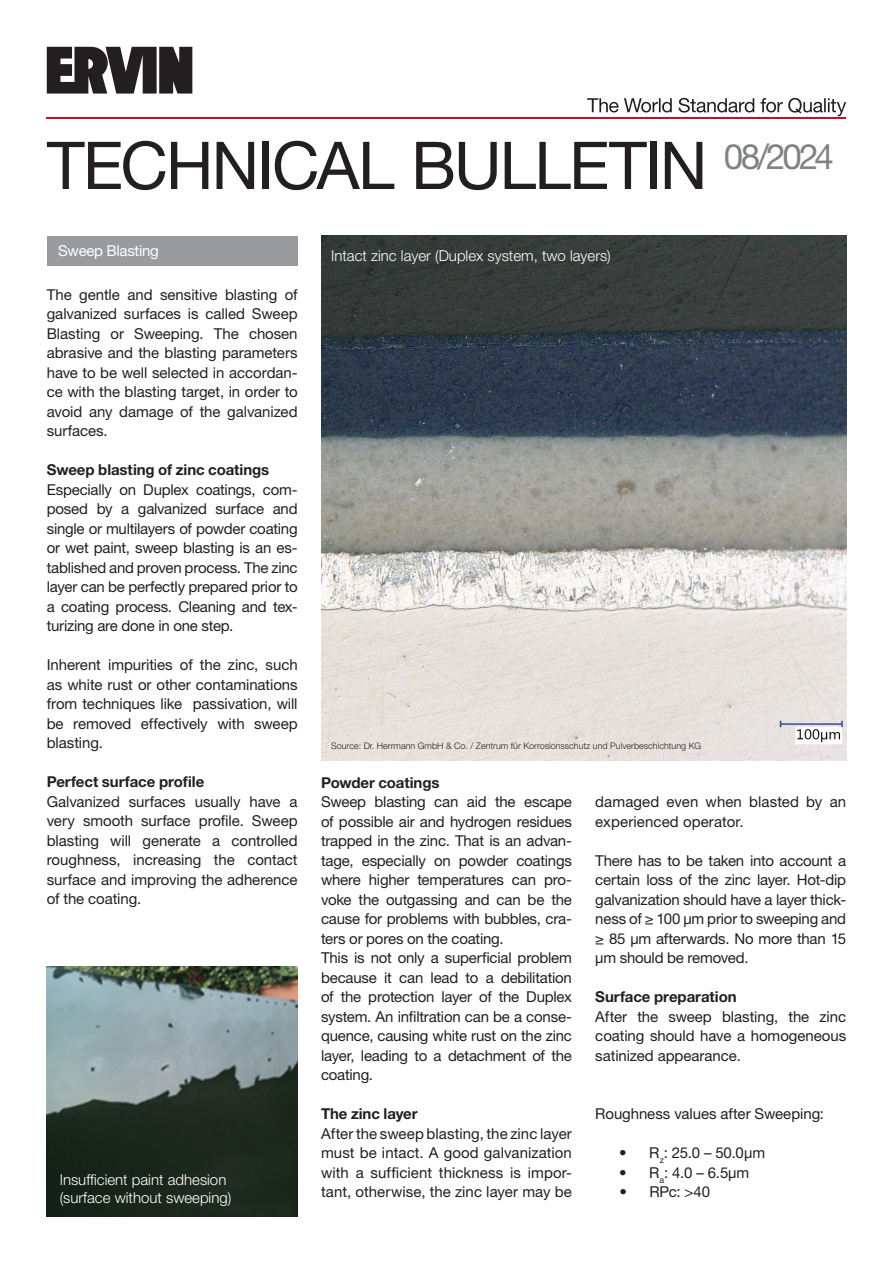
<style>
.page{position:relative;width:893px;height:1263px;background:#fff}
.page>*{position:absolute;margin:0;border:0;box-sizing:border-box;transform-origin:0 0}
.t1{font:66px "Helvetica Neue LT Pro";letter-spacing:-.03em;color:#231f20}
.t2{font:15px/19.5px "Helvetica Neue LT Pro";letter-spacing:-.01em;color:#231f20;text-align:justify}
.t3{font:700 15px "Helvetica Neue LT Pro";letter-spacing:-.005em;color:#231f20}
.t4{font:300 15px/18px "Helvetica Neue LT Pro";color:#fff}
.t5{font:15px "Helvetica Neue LT Pro";letter-spacing:-.02em;color:#fff}
.t6{font:300 9px "Helvetica Neue LT Pro";color:#231f20}
</style>
<div class="page">
<svg style="left:47px;top:47px;width:145px;height:47px"></svg>
<hr style="left:47px;top:117px;width:799px;height:1px;background:#c3102f">
<svg style="left:587px;top:98px;width:259px;height:18px"></svg>
<div style="left:47px;top:236px;width:251px;height:30px;background:#999b9e"></div>
<img style="left:321px;top:236px;width:525px;height:525px">
<img style="left:47px;top:966px;width:251px;height:250px">
<h1 class="t1" style="left:47px;top:126px;width:788px">TECHNICAL BULLETIN <sup>08/2024</sup></h1>
<p class="t5" style="left:58px;top:242px;width:102px">Sweep Blasting</p>
<p class="t4" style="left:331px;top:246px;width:281px">Intact zinc layer (Duplex system, two layers)</p>
<p class="t2" style="left:47px;top:285px;width:252px">The gentle and sensitive blasting of galvanized surfaces is called Sweep Blasting or Sweeping. The chosen abrasive and the blasting parameters have to be well selected in accordan&shy;ce with the blasting target, in order to avoid any damage of the galvanized surfaces.</p>
<p class="t3" style="left:47px;top:461px;width:224px">Sweep blasting of zinc coatings</p>
<p class="t2" style="left:47px;top:480px;width:252px">Especially on Duplex coatings, com&shy;posed by a galvanized surface and single or multilayers of powder coating or wet paint, sweep blasting is an es&shy;tablished and proven process. The zinc layer can be perfectly prepared prior to a coating process. Cleaning and tex&shy;turizing are done in one step.</p>
<p class="t2" style="left:47px;top:655px;width:252px">Inherent impurities of the zinc, such as white rust or other contaminations from techniques like passivation, will be removed effectively with sweep blasting.</p>
<p class="t3" style="left:47px;top:773px;width:159px">Perfect surface profile</p>
<p class="t2" style="left:47px;top:792px;width:252px">Galvanized surfaces usually have a very smooth surface profile. Sweep blasting will generate a controlled roughness, increasing the contact surface and improving the adherence of the coating.</p>
<p class="t4" style="left:60px;top:1171px;width:173px">Insufficient paint adhesion (surface without sweeping)</p>
<p class="t6" style="left:331px;top:741px;width:372px">Source: Dr. Herrmann GmbH &amp; Co. / Zentrum für Korrosionsschutz und Pulverbeschichtung KG</p>
<p class="t3" style="left:321px;top:773px;width:120px">Powder coatings</p>
<p class="t2" style="left:321px;top:792px;width:252px;text-align:left">Sweep blasting can aid the escape of possible air and hydrogen residues trapped in the zinc. That is an advan&shy;tage, especially on powder coatings where higher temperatures can pro&shy;voke the outgassing and can be the cause for problems with bubbles, cra&shy;ters or pores on the coating.<br>This is not only a superficial problem because it can lead to a debilitation of the protection layer of the Duplex system. An infiltration can be a conse&shy;quence, causing white rust on the zinc layer, leading to a detachment of the coating.</p>
<p class="t3" style="left:321px;top:1104px;width:98px">The zinc layer</p>
<p class="t2" style="left:321px;top:1123px;width:252px">After the sweep blasting, the zinc layer must be intact. A good galvanization with a sufficient thickness is impor&shy;tant, otherwise, the zinc layer may be</p>
<p class="t2" style="left:595px;top:792px;width:252px">damaged even when blasted by an experienced operator.</p>
<p class="t2" style="left:595px;top:850px;width:252px">There has to be taken into account a certain loss of the zinc layer. Hot-dip galvanization should have a layer thick&shy;ness of ≥ 100 µm prior to sweeping and ≥ 85 µm afterwards. No more than 15 µm should be removed.</p>
<p class="t3" style="left:595px;top:987px;width:143px">Surface preparation</p>
<p class="t2" style="left:595px;top:1006px;width:252px">After the sweep blasting, the zinc coating should have a homogeneous satinized appearance.</p>
<p class="t2" style="left:595px;top:1104px;width:230px">Roughness values after Sweeping:</p>
<p class="t2" style="left:619px;top:1143px;width:147px">• R<sub>z</sub>: 25.0 – 50.0µm</p>
<p class="t2" style="left:619px;top:1162px;width:132px">• R<sub>a</sub>: 4.0 – 6.5µm</p>
<p class="t2" style="left:619px;top:1182px;width:92px">• RPc: &gt;40</p>
</div>
